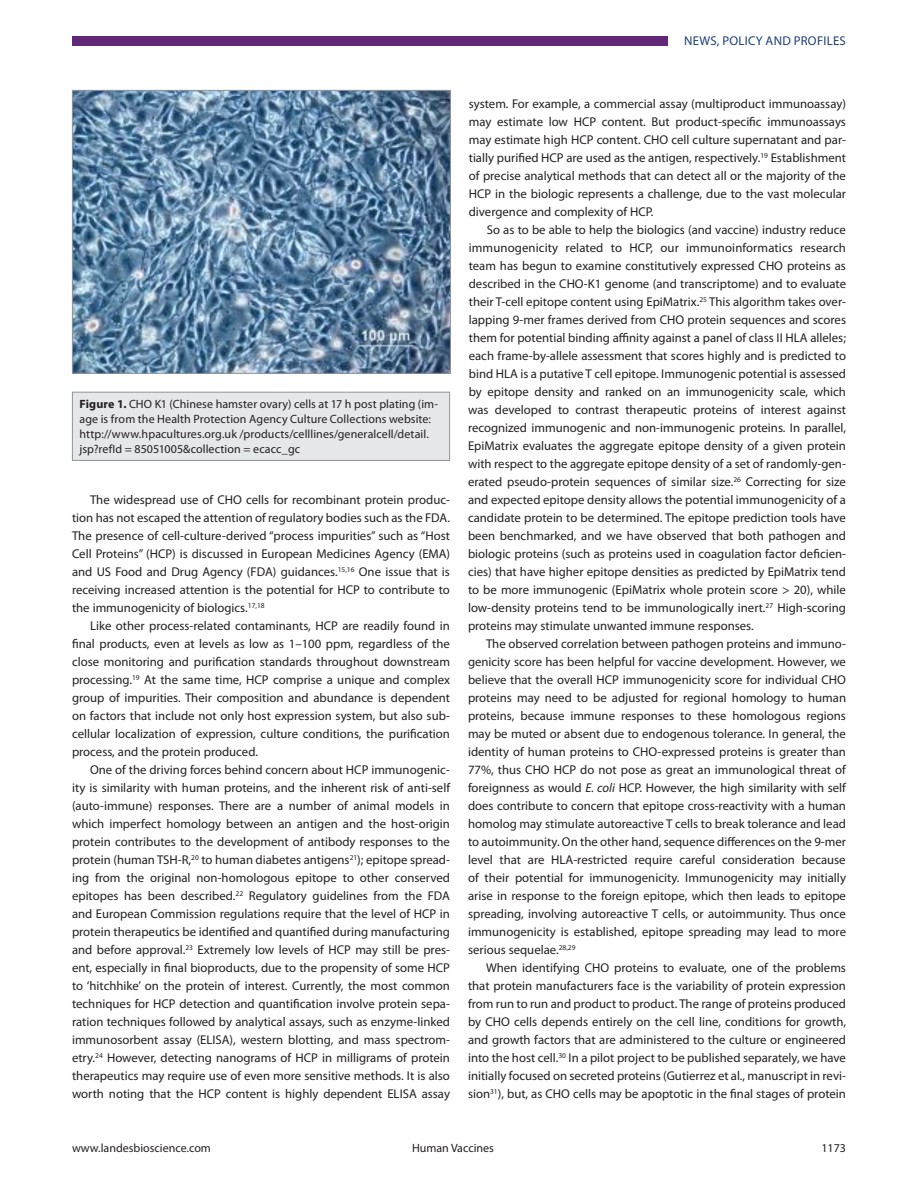
<style>
.page{position:relative;width:918px;height:1188px;background:#fff}
.page>*{position:absolute;margin:0;border:0;box-sizing:border-box;transform-origin:0 0}
.t1{font:12.75px/18px "Myriad Pro";color:#231f20;text-align:justify}
.t2{font:12.75px "Myriad Pro";color:#193f7c}
.t3{font:12px/15px "Myriad Pro";letter-spacing:.005em;color:#231f20}
.s1{font-weight:700}
.s2{font-style:italic}
</style>
<div class="page">
<div style="left:72px;top:36px;width:595px;height:10px;background:#602877"></div>
<div style="left:72px;top:392px;width:378px;height:68px;background:#e6e7e9"></div>
<div style="left:72px;top:392px;width:378px;height:69px;border:1px solid #939598"></div>
<img style="left:74px;top:92px;width:375px;height:280px">
<div style="left:72px;top:90px;width:379px;height:284px;border:1px solid #939598"></div>
<p class="t2" style="left:684px;top:33px;width:18px">News</p>
<p class="t2" style="left:717px;top:33px;width:20px">, Polic</p>
<p class="t2" style="left:756px;top:33px;width:19px">y and</p>
<p class="t2" style="left:794px;top:33px;width:15px">Profiles</p>
<p class="t3" style="left:80px;top:397px;width:360px"><span class="s1">Figure 1.</span> CHO K1 (Chinese hamster ovary) cells at 17 h post plating (im&shy;age is from the Health Protection Agency Culture Collections website: http://www.hpacultures.org.uk /products/celllines/generalcell/detail. jsp?refId = 85051005&amp;collection = ecacc_gc</p>
<p class="t1" style="left:72px;top:491px;width:380px;text-indent:18px">The widespread use of CHO cells for recombinant protein produc&shy;tion has not escaped the attention of regulatory bodies such as the FDA.<br>The presence of cell-culture-derived “process impurities” such as “Host Cell Proteins” (HCP) is discussed in European Medicines Agency (EMA) and US Food and Drug Agency (FDA) guidances.<sup>15,16</sup> One issue that is receiving increased attention is the potential for HCP to contribute to the immunogenicity of biologics.<sup>17,18</sup></p>
<p class="t1" style="left:72px;top:617px;width:380px;text-indent:18px">Like other process-related contaminants, HCP are readily found in final products, even at levels as low as 1–100 ppm, regardless of the close monitoring and purification standards throughout downstream processing.<sup>19</sup> At the same time, HCP comprise a unique and complex group of impurities. Their composition and abundance is dependent on factors that include not only host expression system, but also sub&shy;cellular localization of expression, culture conditions, the purification process, and the protein produced.</p>
<p class="t1" style="left:72px;top:761px;width:380px;text-indent:18px">One of the driving forces behind concern about HCP immunogenic&shy;ity is similarity with human proteins, and the inherent risk of anti-self (auto-immune) responses. There are a number of animal models in which imperfect homology between an antigen and the host-origin protein contributes to the development of antibody responses to the protein (human TSH-R,<sup>20</sup> to human diabetes antigens<sup>21</sup>); epitope spread&shy;ing from the original non-homologous epitope to other conserved epitopes has been described.<sup>22</sup> Regulatory guidelines from the FDA and European Commission regulations require that the level of HCP in protein therapeutics be identified and quantified during manufacturing and before approval.<sup>23</sup> Extremely low levels of HCP may still be pres&shy;ent, especially in final bioproducts, due to the propensity of some HCP to ‘hitchhike’ on the protein of interest. Currently, the most common techniques for HCP detection and quantification involve protein sepa&shy;ration techniques followed by analytical assays, such as enzyme-linked immunosorbent assay (ELISA), western blotting, and mass spectrom&shy;etry.<sup>24</sup> However, detecting nanograms of HCP in milligrams of protein therapeutics may require use of even more sensitive methods. It is also worth noting that the HCP content is highly dependent ELISA assay</p>
<p class="t1" style="left:469px;top:95px;width:379px">system. For example, a commercial assay (multiproduct immunoassay) may estimate low HCP content. But product-specific immunoassays may estimate high HCP content. CHO cell culture supernatant and par&shy;tially purified HCP are used as the antigen, respectively.<sup>19</sup> Establishment of precise analytical methods that can detect all or the majority of the HCP in the biologic represents a challenge, due to the vast molecular divergence and complexity of HCP.</p>
<p class="t1" style="left:468px;top:221px;width:380px;text-indent:19px">So as to be able to help the biologics (and vaccine) industry reduce immunogenicity related to HCP, our immunoinformatics research team has begun to examine constitutively expressed CHO proteins as described in the CHO-K1 genome (and transcriptome) and to evaluate their T-cell epitope content using EpiMatrix.<sup>25</sup> This algorithm takes over&shy;lapping 9-mer frames derived from CHO protein sequences and scores them for potential binding affinity against a panel of class II HLA alleles; each frame-by-allele assessment that scores highly and is predicted to bind HLA is a putative T cell epitope. Immunogenic potential is assessed by epitope density and ranked on an immunogenicity scale, which was developed to contrast therapeutic proteins of interest against recognized immunogenic and non-immunogenic proteins. In parallel, EpiMatrix evaluates the aggregate epitope density of a given protein with respect to the aggregate epitope density of a set of randomly-gen&shy;erated pseudo-protein sequences of similar size.<sup>26</sup> Correcting for size and expected epitope density allows the potential immunogenicity of a candidate protein to be determined. The epitope prediction tools have been benchmarked, and we have observed that both pathogen and biologic proteins (such as proteins used in coagulation factor deficien&shy;cies) that have higher epitope densities as predicted by EpiMatrix tend to be more immunogenic (EpiMatrix whole protein score &gt; 20), while low-density proteins tend to be immunologically inert.<sup>27</sup> High-scoring proteins may stimulate unwanted immune responses.</p>
<p class="t1" style="left:468px;top:635px;width:380px;text-indent:18px">The observed correlation between pathogen proteins and immuno&shy;genicity score has been helpful for vaccine development. However, we believe that the overall HCP immunogenicity score for individual CHO proteins may need to be adjusted for regional homology to human proteins, because immune responses to these homologous regions may be muted or absent due to endogenous tolerance. In general, the identity of human proteins to CHO-expressed proteins is greater than 77%, thus CHO HCP do not pose as great an immunological threat of foreignness as would <span class="s2">E. coli</span> HCP. However, the high similarity with self does contribute to concern that epitope cross-reactivity with a human homolog may stimulate autoreactive T cells to break tolerance and lead to autoimmunity. On the other hand, sequence differences on the 9-mer level that are HLA-restricted require careful consideration because of their potential for immunogenicity. Immunogenicity may initially arise in response to the foreign epitope, which then leads to epitope spreading, involving autoreactive T cells, or autoimmunity. Thus once immunogenicity is established, epitope spreading may lead to more serious sequelae.<sup>28,29</sup></p>
<p class="t1" style="left:468px;top:959px;width:380px;text-indent:18px">When identifying CHO proteins to evaluate, one of the problems that protein manufacturers face is the variability of protein expression from run to run and product to product. The range of proteins produced by CHO cells depends entirely on the cell line, conditions for growth, and growth factors that are administered to the culture or engineered into the host cell.<sup>30</sup> In a pilot project to be published separately, we have initially focused on secreted proteins (Gutierrez et al., manuscript in revi&shy;sion<sup>31</sup>), but, as CHO cells may be apoptotic in the final stages of protein</p>
<p class="t3" style="left:72px;top:1141px;width:140px">www.landesbioscience.com</p>
<p class="t3" style="left:412px;top:1141px;width:83px">Human Vaccines</p>
<p class="t3" style="left:821px;top:1141px;width:26px">1173</p>
</div>
